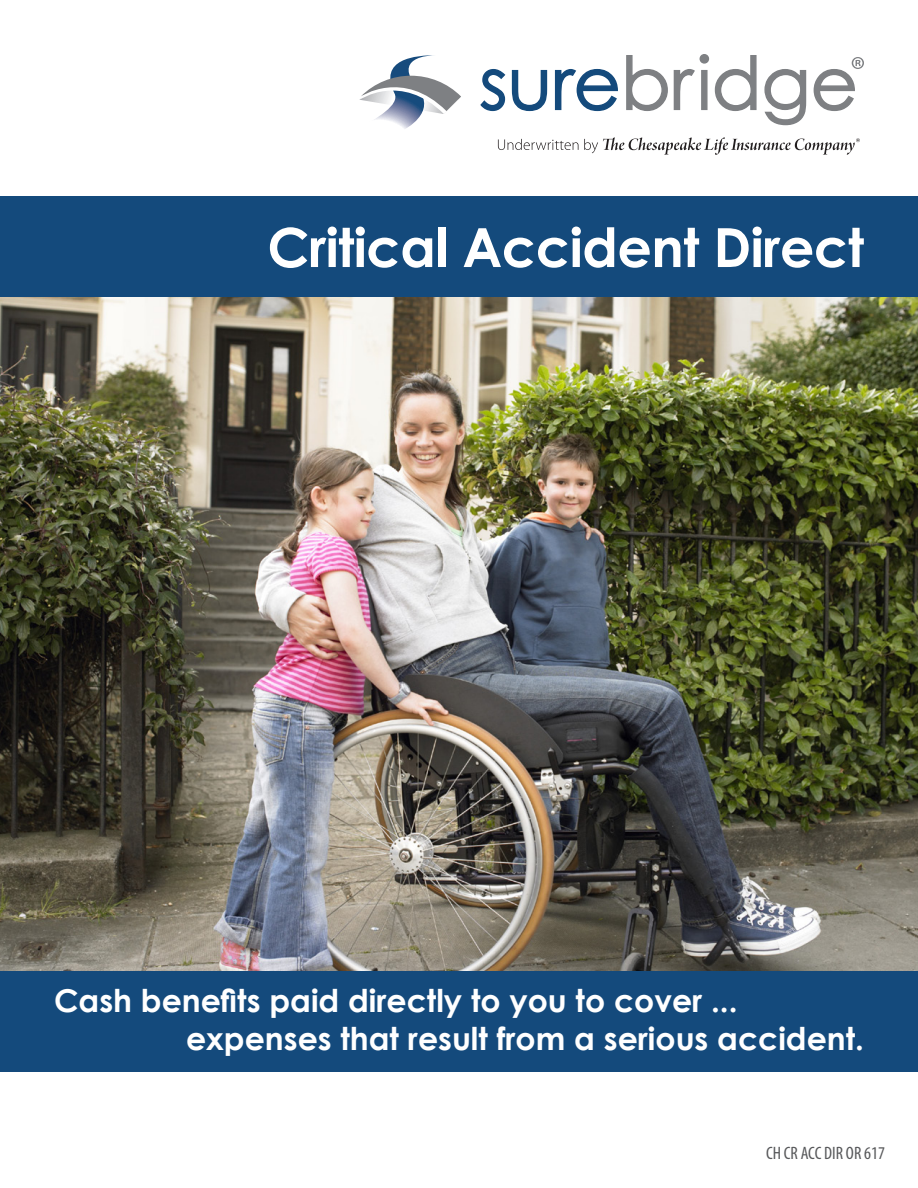
<style>
.page{position:relative;width:918px;height:1188px;background:#fff}
.page>*{position:absolute;margin:0;border:0;box-sizing:border-box;transform-origin:0 0}
.t1{font:700 54px "Century Gothic";letter-spacing:-.01em;color:#fff}
.t2{font:700 31.5px "Century Gothic";color:#fff}
.t3{font:condensed 18px "Myriad Pro";color:#57585a}
</style>
<div class="page">
<img style="left:0;top:297px;width:918px;height:674px">
<svg style="left:480px;top:68px;width:68px;height:44px"></svg>
<svg style="left:554px;top:69px;width:64px;height:43px"></svg>
<svg style="left:626px;top:54px;width:131px;height:57px"></svg>
<svg style="left:764px;top:69px;width:43px;height:57px"></svg>
<svg style="left:498px;top:137px;width:362px;height:18px"></svg>
<svg style="left:813px;top:57px;width:51px;height:54px"></svg>
<svg style="left:359px;top:55px;width:102px;height:74px"></svg>
<div style="left:0;top:971px;width:918px;height:100px;background:#144a7c"></div>
<div style="left:0;top:197px;width:918px;height:100px;background:#144a7c"></div>
<p class="t1" style="left:267px;top:206px;width:598px">Critical Accident Direct</p>
<p class="t2" style="left:54px;top:977px;width:685px">Cash benefits paid directly to you to cover ...</p>
<p class="t2" style="left:186px;top:1014px;width:679px">expenses that result from a serious accident.</p>
<p class="t3" style="left:766px;top:1143px;width:120px">CH CR ACC DIR OR 617</p>
</div>
